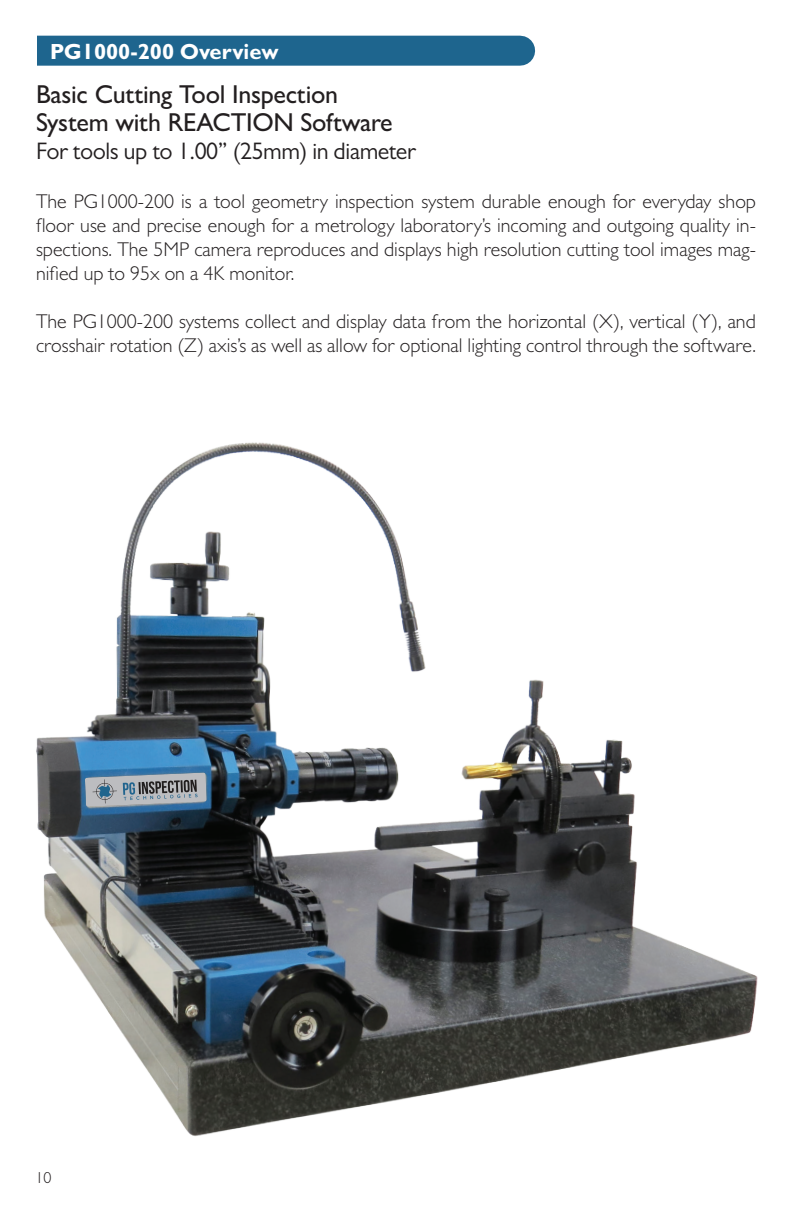
<style>
.page{position:relative;width:792px;height:1224px;background:#fff}
.page>*{position:absolute;margin:0;border:0;box-sizing:border-box;transform-origin:0 0}
.t1{font:500 26px "Gill Sans";letter-spacing:-.01em;color:#231f20}
.t2{font:24px "Gill Sans";letter-spacing:-.02em;color:#231f20}
.t3{font:700 22px "Gill Sans";color:#fff}
.t4{font:300 20px/24px "Gill Sans";color:#231f20;text-align:justify}
.t5{font:300 16px "Gill Sans";color:#231f20}
</style>
<div class="page">
<div style="left:0;top:36px;width:520px;height:30px;background:#1e658e"></div>
<div style="left:0;top:30px;width:36px;height:39px;background:#fff"></div>
<img style="left:36px;top:442px;width:722px;height:694px">
<svg style="left:85px;top:773px;width:122px;height:34px;background:#909ca6"></svg>
<p class="t3" style="left:50px;top:38px;width:230px">PG1000-200 Overview</p>
<p class="t1" style="left:36px;top:79px;width:303px">Basic Cutting Tool Inspection</p>
<p class="t1" style="left:36px;top:107px;width:358px">System with REACTION Software</p>
<p class="t2" style="left:36px;top:137px;width:381px">For tools up to 1.00” (25mm) in diameter</p>
<p class="t4" style="left:36px;top:189px;width:722px">The PG1000-200 is a tool geometry inspection system durable enough for everyday shop floor use and precise enough for a metrology laboratory’s incoming and outgoing quality in&shy;spections. The 5MP camera reproduces and displays high resolution cutting tool images mag&shy;nified up to 95x on a 4K monitor.</p>
<p class="t4" style="left:36px;top:309px;width:722px">The PG1000-200 systems collect and display data from the horizontal (X), vertical (Y), and crosshair rotation (Z) axis’s as well as allow for optional lighting control through the software.</p>
<p class="t5" style="left:35px;top:1168px;width:17px">10</p>
</div>
